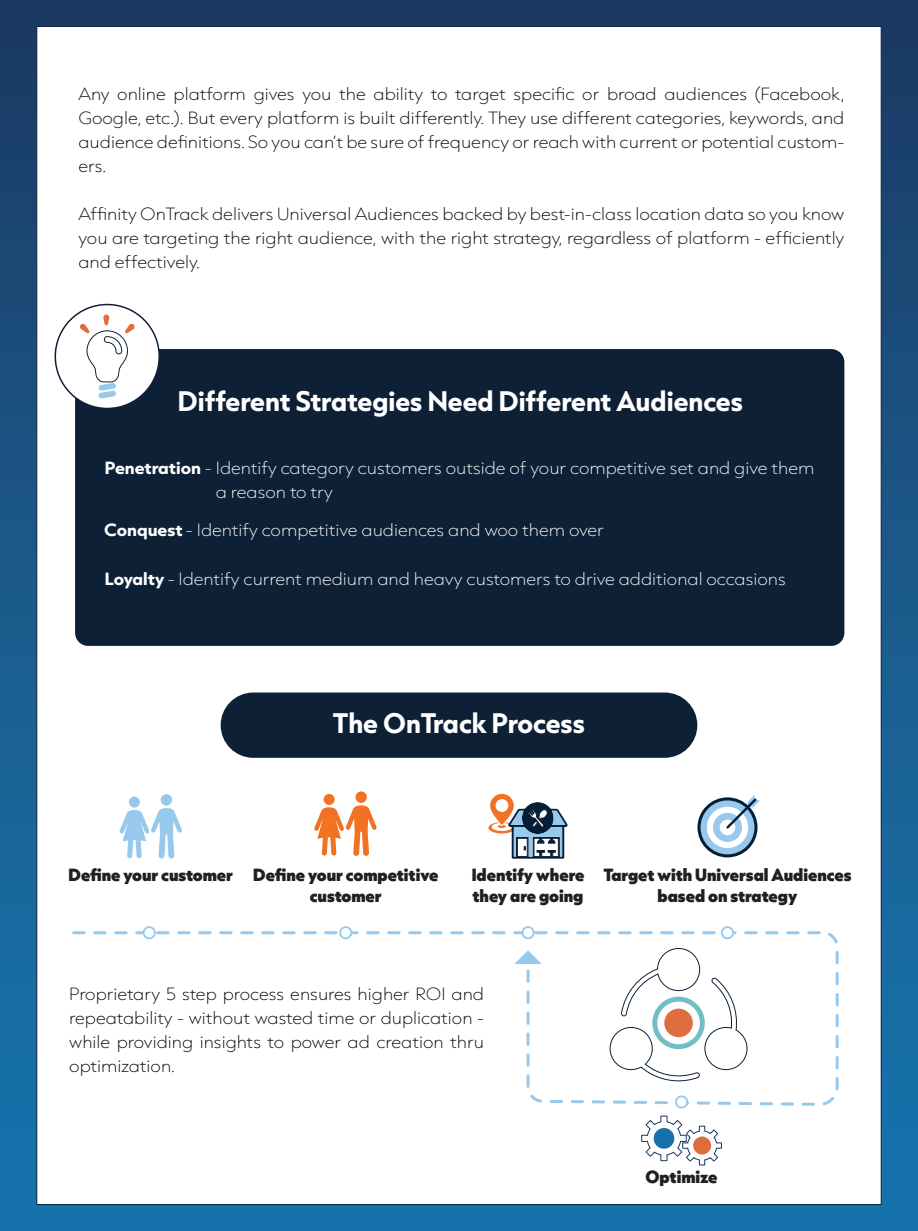
<style>
.page{position:relative;width:918px;height:1231px;background:#fff}
.page>*{position:absolute;margin:0;border:0;box-sizing:border-box;transform-origin:0 0}
.t1{font:700 24px "Capitana";color:#fff}
.t2{font:100 15px/24px "Capitana";color:#010101;text-align:justify;scale:1.06 1}
.t3{font:100 15px/24px "Capitana";color:#fff;scale:1.06 1}
.t4{font:900 15px/21px "Capitana";color:#231f20;text-align:center}
.s1{font-weight:700}
</style>
<div class="page">
<div style="left:0;top:0;width:918px;height:1231px;background:linear-gradient(to bottom,#1c3b64,#1678b1)"></div>
<div style="left:36px;top:26px;width:846px;height:1179px;background:#fff;border:1px solid #0e2035"></div>
<svg style="left:72px;top:929px;width:767px;height:175px"></svg>
<div style="left:522px;top:926px;width:13px;height:13px;border:4px solid #97c9ed;border-radius:50%"></div>
<div style="left:523px;top:928px;width:10px;height:9px;background:#fff;border-radius:50%"></div>
<div style="left:339px;top:926px;width:14px;height:13px;border:4px solid #97c9ed;border-radius:50%"></div>
<div style="left:341px;top:928px;width:10px;height:9px;background:#fff;border-radius:50%"></div>
<div style="left:142px;top:926px;width:14px;height:13px;border:4px solid #97c9ed;border-radius:50%"></div>
<div style="left:144px;top:928px;width:10px;height:9px;background:#fff;border-radius:50%"></div>
<div style="left:675px;top:1095px;width:13px;height:13px;border:4px solid #97c9ed;border-radius:50%"></div>
<div style="left:677px;top:1097px;width:9px;height:10px;background:#fff;border-radius:50%"></div>
<div style="left:75px;top:349px;width:769px;height:297px;background:#0e2035;border-radius:13px"></div>
<div style="left:55px;top:304px;width:104px;height:104px;background:#fff;border-radius:50%"></div>
<div style="left:55px;top:304px;width:105px;height:105px;border:2px solid #0e2035;border-radius:50%"></div>
<svg style="left:80px;top:314px;width:55px;height:84px"></svg>
<div style="left:221px;top:692px;width:476px;height:66px;background:#0e2035;border-radius:33px"></div>
<div style="left:721px;top:926px;width:13px;height:13px;border:4px solid #97c9ed;border-radius:50%"></div>
<div style="left:723px;top:928px;width:9px;height:9px;background:#fff;border-radius:50%"></div>
<div style="left:161px;top:794px;width:11px;height:11px;background:#97c9ed;border-radius:50%"></div>
<svg style="left:119px;top:808px;width:63px;height:50px"></svg>
<div style="left:129px;top:796px;width:11px;height:11px;background:#97c9ed;border-radius:50%"></div>
<div style="left:355px;top:791px;width:12px;height:12px;background:#f27224;border-radius:50%"></div>
<svg style="left:314px;top:805px;width:63px;height:51px"></svg>
<div style="left:324px;top:794px;width:11px;height:11px;background:#f27224;border-radius:50%"></div>
<svg style="left:488px;top:793px;width:80px;height:65px"></svg>
<svg style="left:699px;top:799px;width:57px;height:57px"></svg>
<div style="left:697px;top:797px;width:61px;height:60px;border:3px solid #051e37;border-radius:50%"></div>
<div style="left:707px;top:807px;width:41px;height:41px;background:#fff;border-radius:50%"></div>
<div style="left:713px;top:813px;width:29px;height:29px;background:#97c9ed;border-radius:50%"></div>
<div style="left:720px;top:819px;width:15px;height:16px;background:#fff;border-radius:50%"></div>
<svg style="left:724px;top:795px;width:36px;height:36px"></svg>
<svg style="left:641px;top:1115px;width:81px;height:50px"></svg>
<div style="left:693px;top:1136px;width:18px;height:18px;background:#de6e3d;border-radius:50%"></div>
<p class="t2" style="left:78px;top:82px;width:724px">Any online platform gives you the ability to target specific or broad audiences (Facebook, Google, etc.). But every platform is built differently. They use different categories, keywords, and audience definitions. So you can’t be sure of frequency or reach with current or potential custom&shy;ers.</p>
<p class="t2" style="left:78px;top:202px;width:724px">Affinity OnTrack delivers Universal Audiences backed by best-in-class location data so you know you are targeting the right audience, with the right strategy, regardless of platform - efficiently and effectively.</p>
<h1 class="t1" style="left:178px;top:382px;width:567px">Different Strategies Need Different Audiences</h1>
<p class="t3" style="left:216px;top:455px;width:566px;text-indent:-111px"><span class="s1">Penetration</span> - Identify category customers outside of your competitive set and give them a reason to try</p>
<p class="t3" style="left:104px;top:518px;width:473px"><span class="s1">Conquest</span> - Identify competitive audiences and woo them over</p>
<p class="t3" style="left:105px;top:566px;width:644px"><span class="s1">Loyalty</span> - Identify current medium and heavy customers to drive additional occasions</p>
<h1 class="t1" style="left:333px;top:705px;width:254px">The OnTrack Process</h1>
<p class="t4" style="left:69px;top:863px;width:166px">Define your customer</p>
<p class="t4" style="left:253px;top:863px;width:187px">Define your competitive customer</p>
<p class="t4" style="left:472px;top:863px;width:114px;text-align:left">Identify where they are going</p>
<p class="t4" style="left:603px;top:863px;width:250px">Target with Universal Audiences based on strategy</p>
<p class="t2" style="left:69px;top:982px;width:393px">Proprietary 5 step process ensures higher ROI and repeatability - without wasted time or duplication - while providing insights to power ad creation thru optimization.</p>
<p class="t4" style="left:646px;top:1166px;width:73px">Optimize</p>
</div>
